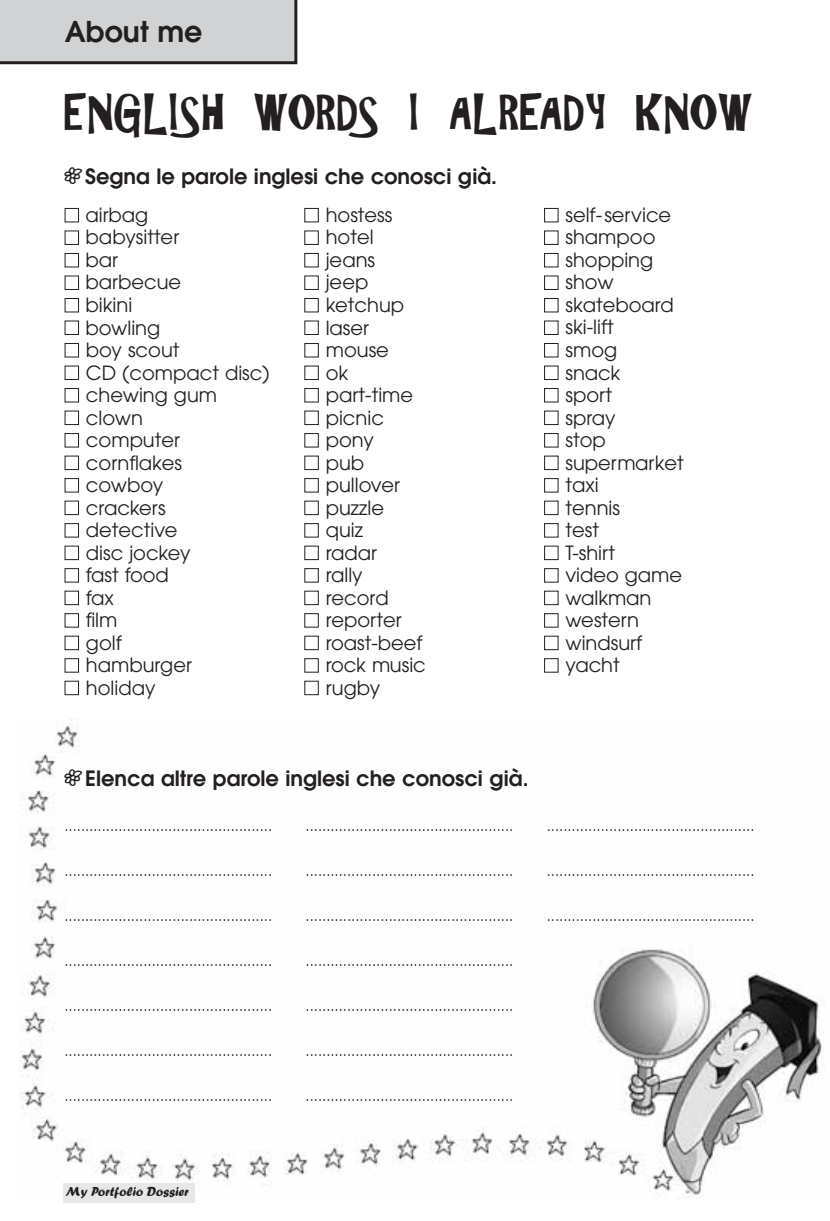
<style>
.page{position:relative;width:830px;height:1221px;background:#fff}
.page>*{position:absolute;margin:0;border:0;box-sizing:border-box;transform-origin:0 0}
.t1{font:45px "Gilligans Island";color:#231f20}
.t2{font:600 28.5px "Avant Garde";color:#231f20}
.t3{font:600 21px "Avant Garde";color:#231f20}
.t4{font:19.5px "Avant Garde";color:#231f20}
.t5{font:15px "Avant Garde";color:#231f20}
.t6{font:13.5px "Forte";color:#231f20}
.s1{font-family:"Good Dog Bones";font-weight:400}
.s2{color:#fff}
</style>
<div class="page">
<img style="left:20px;top:719px;width:805px;height:481px">
<div style="left:0;top:0;width:297px;height:64px;background:#d1d2d4"></div>
<div style="left:63px;top:1183px;width:131px;height:19px;background:#e6e7e9"></div>
<h2 class="t2" style="left:65px;top:21px;width:139px">About me</h2>
<h1 class="t1" style="left:64px;top:95px;width:689px">ENGLISH WORDS I ALREADY KNOW</h1>
<h3 class="t3" style="left:64px;top:168px;width:434px"><span class="s1">Q</span> Segna le parole inglesi che conosci già.</h3>
<h3 class="t4" style="left:64px;top:207px;width:85px"><span class="s2">■</span> airbag</h3>
<h3 class="t4" style="left:64px;top:230px;width:116px"><span class="s2">■</span> babysitter</h3>
<h3 class="t4" style="left:64px;top:252px;width:55px"><span class="s2">■</span> bar</h3>
<h3 class="t4" style="left:64px;top:275px;width:118px"><span class="s2">■</span> barbecue</h3>
<h3 class="t4" style="left:64px;top:297px;width:69px"><span class="s2">■</span> bikini</h3>
<h3 class="t4" style="left:64px;top:320px;width:97px"><span class="s2">■</span> bowling</h3>
<h3 class="t4" style="left:64px;top:342px;width:117px"><span class="s2">■</span> boy scout</h3>
<h3 class="t4" style="left:64px;top:365px;width:207px"><span class="s2">■</span> CD (compact disc)</h3>
<h3 class="t4" style="left:64px;top:387px;width:154px"><span class="s2">■</span> chewing gum</h3>
<h3 class="t4" style="left:64px;top:410px;width:80px"><span class="s2">■</span> clown</h3>
<h3 class="t4" style="left:64px;top:432px;width:117px"><span class="s2">■</span> computer</h3>
<h3 class="t4" style="left:64px;top:455px;width:119px"><span class="s2">■</span> cornflakes</h3>
<h3 class="t4" style="left:64px;top:477px;width:100px"><span class="s2">■</span> cowboy</h3>
<h3 class="t4" style="left:64px;top:500px;width:103px"><span class="s2">■</span> crackers</h3>
<h3 class="t4" style="left:64px;top:522px;width:115px"><span class="s2">■</span> detective</h3>
<h3 class="t4" style="left:64px;top:545px;width:128px"><span class="s2">■</span> disc jockey</h3>
<h3 class="t4" style="left:64px;top:567px;width:106px"><span class="s2">■</span> fast food</h3>
<h3 class="t4" style="left:64px;top:590px;width:51px"><span class="s2">■</span> fax</h3>
<h3 class="t4" style="left:64px;top:612px;width:55px"><span class="s2">■</span> film</h3>
<h3 class="t4" style="left:64px;top:635px;width:59px"><span class="s2">■</span> golf</h3>
<h3 class="t4" style="left:64px;top:657px;width:129px"><span class="s2">■</span> hamburger</h3>
<h3 class="t4" style="left:64px;top:680px;width:93px"><span class="s2">■</span> holiday</h3>
<h3 class="t4" style="left:543px;top:207px;width:129px"><span class="s2">■</span> self-service</h3>
<h3 class="t4" style="left:543px;top:230px;width:113px"><span class="s2">■</span> shampoo</h3>
<h3 class="t4" style="left:543px;top:252px;width:111px"><span class="s2">■</span> shopping</h3>
<h3 class="t4" style="left:543px;top:275px;width:71px"><span class="s2">■</span> show</h3>
<h3 class="t4" style="left:543px;top:297px;width:131px"><span class="s2">■</span> skateboard</h3>
<h3 class="t4" style="left:543px;top:320px;width:71px"><span class="s2">■</span> ski-lift</h3>
<h3 class="t4" style="left:543px;top:342px;width:75px"><span class="s2">■</span> smog</h3>
<h3 class="t4" style="left:543px;top:365px;width:78px"><span class="s2">■</span> snack</h3>
<h3 class="t4" style="left:543px;top:387px;width:70px"><span class="s2">■</span> sport</h3>
<h3 class="t4" style="left:543px;top:410px;width:73px"><span class="s2">■</span> spray</h3>
<h3 class="t4" style="left:543px;top:432px;width:63px"><span class="s2">■</span> stop</h3>
<h3 class="t4" style="left:543px;top:455px;width:141px"><span class="s2">■</span> supermarket</h3>
<h3 class="t4" style="left:543px;top:477px;width:56px"><span class="s2">■</span> taxi</h3>
<h3 class="t4" style="left:543px;top:500px;width:78px"><span class="s2">■</span> tennis</h3>
<h3 class="t4" style="left:543px;top:522px;width:57px"><span class="s2">■</span> test</h3>
<h3 class="t4" style="left:543px;top:545px;width:73px"><span class="s2">■</span> T-shirt</h3>
<h3 class="t4" style="left:543px;top:567px;width:140px"><span class="s2">■</span> video game</h3>
<h3 class="t4" style="left:543px;top:590px;width:109px"><span class="s2">■</span> walkman</h3>
<h3 class="t4" style="left:543px;top:612px;width:97px"><span class="s2">■</span> western</h3>
<h3 class="t4" style="left:543px;top:635px;width:100px"><span class="s2">■</span> windsurf</h3>
<h3 class="t4" style="left:543px;top:657px;width:77px"><span class="s2">■</span> yacht</h3>
<h3 class="t4" style="left:304px;top:207px;width:90px"><span class="s2">■</span> hostess</h3>
<h3 class="t4" style="left:304px;top:230px;width:71px"><span class="s2">■</span> hotel</h3>
<h3 class="t4" style="left:304px;top:252px;width:72px"><span class="s2">■</span> jeans</h3>
<h3 class="t4" style="left:304px;top:275px;width:66px"><span class="s2">■</span> jeep</h3>
<h3 class="t4" style="left:304px;top:297px;width:101px"><span class="s2">■</span> ketchup</h3>
<h3 class="t4" style="left:304px;top:320px;width:66px"><span class="s2">■</span> laser</h3>
<h3 class="t4" style="left:304px;top:342px;width:86px"><span class="s2">■</span> mouse</h3>
<h3 class="t4" style="left:304px;top:365px;width:46px"><span class="s2">■</span> ok</h3>
<h3 class="t4" style="left:304px;top:387px;width:110px"><span class="s2">■</span> part-time</h3>
<h3 class="t4" style="left:304px;top:410px;width:81px"><span class="s2">■</span> picnic</h3>
<h3 class="t4" style="left:304px;top:432px;width:71px"><span class="s2">■</span> pony</h3>
<h3 class="t4" style="left:304px;top:455px;width:61px"><span class="s2">■</span> pub</h3>
<h3 class="t4" style="left:304px;top:477px;width:97px"><span class="s2">■</span> pullover</h3>
<h3 class="t4" style="left:304px;top:500px;width:81px"><span class="s2">■</span> puzzle</h3>
<h3 class="t4" style="left:304px;top:522px;width:60px"><span class="s2">■</span> quiz</h3>
<h3 class="t4" style="left:304px;top:545px;width:74px"><span class="s2">■</span> radar</h3>
<h3 class="t4" style="left:304px;top:567px;width:60px"><span class="s2">■</span> rally</h3>
<h3 class="t4" style="left:304px;top:590px;width:86px"><span class="s2">■</span> record</h3>
<h3 class="t4" style="left:304px;top:612px;width:99px"><span class="s2">■</span> reporter</h3>
<h3 class="t4" style="left:304px;top:635px;width:120px"><span class="s2">■</span> roast-beef</h3>
<h3 class="t4" style="left:304px;top:657px;width:123px"><span class="s2">■</span> rock music</h3>
<h3 class="t4" style="left:304px;top:680px;width:78px"><span class="s2">■</span> rugby</h3>
<h3 class="t3" style="left:64px;top:770px;width:465px"><span class="s1">Q</span> Elenca altre parole inglesi che conosci già.</h3>
<p class="t5" style="left:64px;top:819px;width:209px">..................................................</p>
<p class="t5" style="left:305px;top:819px;width:209px">..................................................</p>
<p class="t5" style="left:546px;top:819px;width:209px">..................................................</p>
<p class="t5" style="left:64px;top:864px;width:209px">..................................................</p>
<p class="t5" style="left:305px;top:864px;width:209px">..................................................</p>
<p class="t5" style="left:546px;top:864px;width:209px">..................................................</p>
<p class="t5" style="left:64px;top:909px;width:209px">..................................................</p>
<p class="t5" style="left:305px;top:909px;width:209px">..................................................</p>
<p class="t5" style="left:546px;top:909px;width:209px">..................................................</p>
<p class="t5" style="left:64px;top:954px;width:209px">..................................................</p>
<p class="t5" style="left:305px;top:954px;width:209px">..................................................</p>
<p class="t5" style="left:64px;top:999px;width:209px">..................................................</p>
<p class="t5" style="left:305px;top:999px;width:209px">..................................................</p>
<p class="t5" style="left:64px;top:1044px;width:209px">..................................................</p>
<p class="t5" style="left:305px;top:1044px;width:209px">..................................................</p>
<p class="t5" style="left:64px;top:1089px;width:209px">..................................................</p>
<p class="t5" style="left:305px;top:1089px;width:209px">..................................................</p>
<p class="t6" style="left:66px;top:1186px;width:124px">My Portfolio Dossier</p>
</div>
